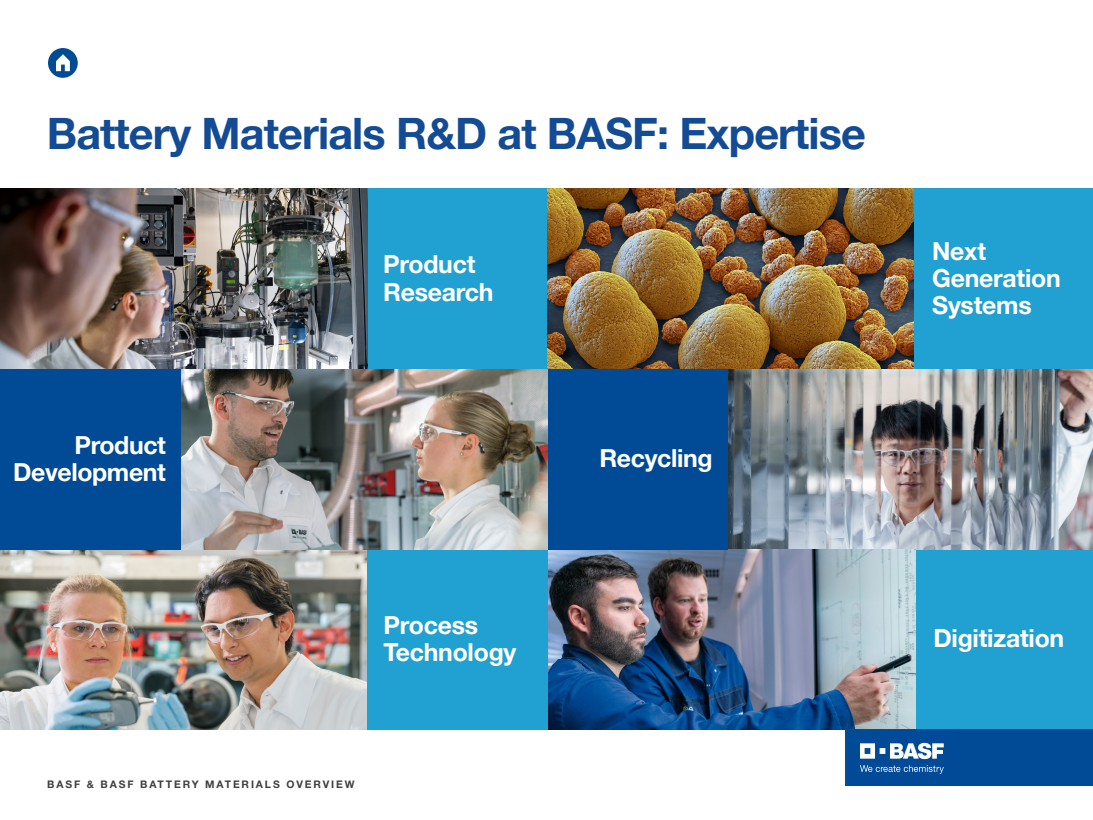
<style>
.page{position:relative;width:1093px;height:820px;background:#fff}
.page>*{position:absolute;margin:0;border:0;box-sizing:border-box;transform-origin:0 0}
.t1{font:700 43.2px "Helvetica Neue LT Pro";letter-spacing:-.02em;color:#134b95}
.t2{font:700 24.8px/27.2px "Helvetica Neue LT Pro";letter-spacing:-.01em;color:#fff}
.t3{font:700 10.4px "Helvetica Neue LT Pro";letter-spacing:.18em;color:#404040}
</style>
<div class="page">
<div style="left:916px;top:549px;width:177px;height:180px;background:#21a0d2"></div>
<img style="left:0;top:549px;width:368px;height:180px">
<img style="left:727px;top:369px;width:366px;height:180px">
<img style="left:548px;top:549px;width:368px;height:180px">
<div style="left:367px;top:189px;width:180px;height:180px;background:#21a0d2"></div>
<div style="left:368px;top:549px;width:180px;height:180px;background:#21a0d2"></div>
<div style="left:547px;top:369px;width:180px;height:180px;background:#004a96"></div>
<img style="left:0;top:189px;width:367px;height:180px">
<img style="left:547px;top:189px;width:368px;height:180px">
<img style="left:180px;top:369px;width:367px;height:180px">
<div style="left:0;top:369px;width:180px;height:180px;background:#004a96"></div>
<div style="left:915px;top:189px;width:178px;height:180px;background:#21a0d2"></div>
<div style="left:846px;top:728px;width:247px;height:57px;background:#004a96"></div>
<img style="left:846px;top:729px;width:98px;height:45px">
<svg style="left:48px;top:48px;width:30px;height:30px"></svg>
<h1 class="t1" style="left:47px;top:107px;width:821px">Battery Materials R&amp;D at BASF: Expertise</h1>
<p class="t2" style="left:383px;top:250px;width:112px">Product<br>Research</p>
<p class="t2" style="left:13px;top:430px;width:154px;text-align:right">Product<br>Development</p>
<p class="t2" style="left:384px;top:610px;width:134px">Process<br>Technology</p>
<p class="t3" style="left:47px;top:777px;width:309px">BASF &amp; BASF BATTERY MATERIALS OVERVIEW</p>
<p class="t2" style="left:599px;top:444px;width:115px">Recycling</p>
<p class="t2" style="left:932px;top:236px;width:130px">Next<br>Generation<br>Systems</p>
<p class="t2" style="left:933px;top:624px;width:132px">Digitization</p>
</div>
